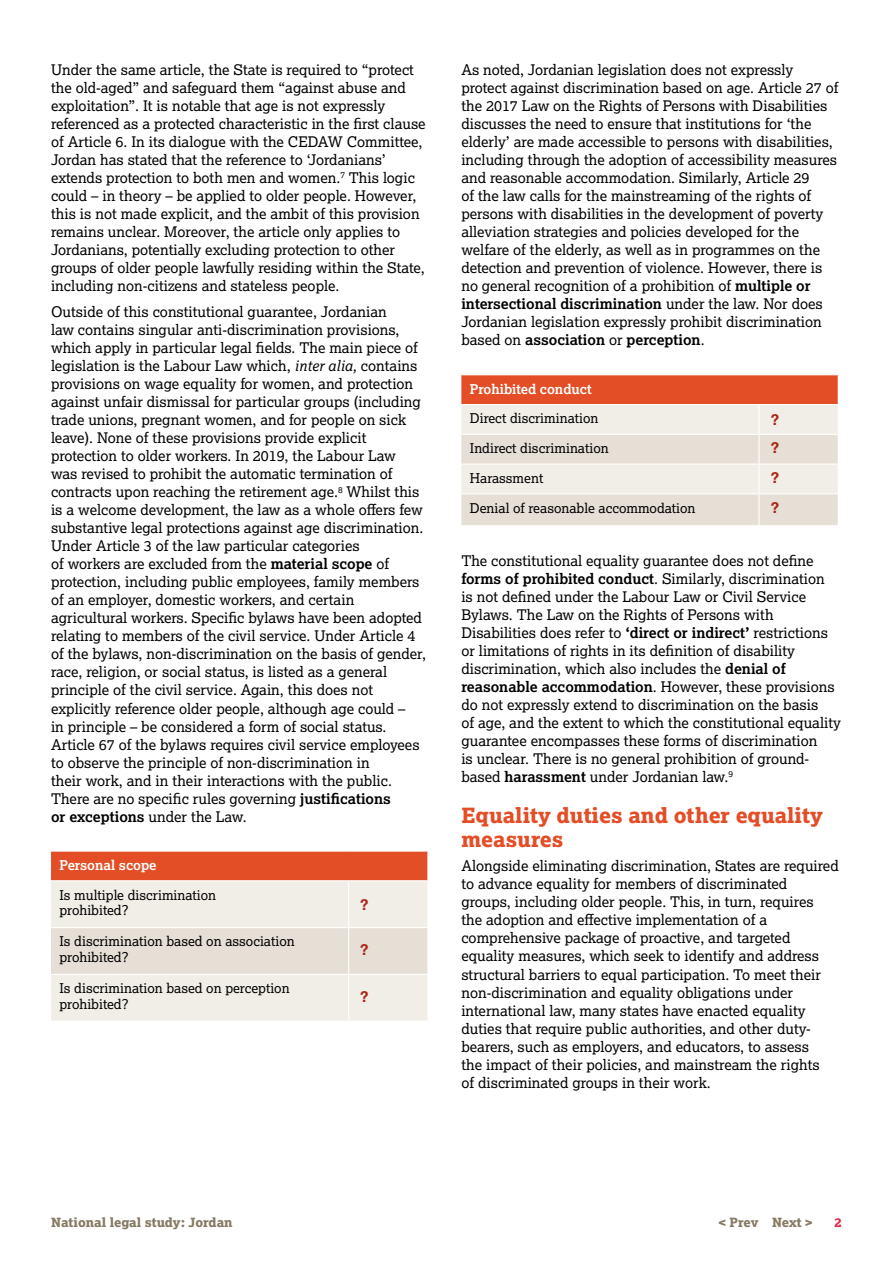
<style>
.page{position:relative;width:893px;height:1263px;background:#fff}
.page>*{position:absolute;margin:0;border:0;box-sizing:border-box;transform-origin:0 0}
.t1{font:21px/24px "Lexia X Bold";color:#e34e26}
.t2{font:700 15px/29.4px "Helvetica Neue LT Std";color:#ab2718}
.t3{font:14.7px/18px "Lexia";color:#000}
.t4{font:13.5px/15.8px "Lexia";color:#000}
.t5{font:700 13.5px "Lexia";color:#fff}
.t6{font:12.75px "Lexia X Bold";color:#867a64}
.t7{font:12.75px "Lexia X Bold";color:#e12e50}
.s1{font-style:italic}
.s2{font-weight:700}
</style>
<div class="page">
<div style="left:51px;top:852px;width:376px;height:28px;background:#e34e26"></div>
<div style="left:51px;top:881px;width:376px;height:139px;background:#f1eee8"></div>
<div style="left:51px;top:928px;width:376px;height:46px;background:#e5dfd6"></div>
<hr style="left:348px;top:881px;width:1px;height:46px;background:#fff">
<hr style="left:51px;top:927px;width:298px;height:1px;background:#fff">
<hr style="left:349px;top:927px;width:78px;height:1px;background:#fff">
<hr style="left:348px;top:928px;width:1px;height:46px;background:#fff">
<hr style="left:51px;top:974px;width:298px;height:1px;background:#fff">
<hr style="left:349px;top:974px;width:78px;height:1px;background:#fff">
<hr style="left:348px;top:975px;width:1px;height:45px;background:#fff">
<svg style="left:461px;top:375px;width:377px;height:150px;background:#e9c8bb"></svg>
<hr style="left:461px;top:404px;width:298px;height:1px;background:#fff">
<hr style="left:759px;top:404px;width:79px;height:1px;background:#fff">
<hr style="left:758px;top:405px;width:2px;height:29px;background:#fff">
<hr style="left:461px;top:434px;width:298px;height:1px;background:#fff">
<hr style="left:759px;top:434px;width:79px;height:1px;background:#fff">
<hr style="left:758px;top:435px;width:2px;height:28px;background:#fff">
<hr style="left:461px;top:463px;width:298px;height:2px;background:#fff">
<hr style="left:759px;top:463px;width:79px;height:2px;background:#fff">
<hr style="left:758px;top:465px;width:2px;height:28px;background:#fff">
<hr style="left:461px;top:493px;width:298px;height:1px;background:#fff">
<hr style="left:759px;top:493px;width:79px;height:1px;background:#fff">
<hr style="left:758px;top:494px;width:2px;height:31px;background:#fff">
<p class="t3" style="left:51px;top:60px;width:376px">Under the same article, the State is required to “protect the old-aged” and safeguard them “against abuse and exploitation”. It is notable that age is not expressly referenced as a protected characteristic in the first clause of Article 6. In its dialogue with the CEDAW Committee, Jordan has stated that the reference to ‘Jordanians’ extends protection to both men and women.<sup>7</sup> This logic could – in theory – be applied to older people. However, this is not made explicit, and the ambit of this provision remains unclear. Moreover, the article only applies to Jordanians, potentially excluding protection to other groups of older people lawfully residing within the State, including non-citizens and stateless people.</p>
<p class="t3" style="left:51px;top:303px;width:377px">Outside of this constitutional guarantee, Jordanian<br>law contains singular anti-discrimination provisions, which apply in particular legal fields. The main piece of legislation is the Labour Law which, <span class="s1">inter alia,</span> contains provisions on wage equality for women, and protection against unfair dismissal for particular groups (including trade unions, pregnant women, and for people on sick leave). None of these provisions provide explicit protection to older workers. In 2019, the Labour Law<br>was revised to prohibit the automatic termination of contracts upon reaching the retirement age.<sup>8</sup> Whilst this is a welcome development, the law as a whole offers few substantive legal protections against age discrimination.<br>Under Article 3 of the law particular categories<br>of workers are excluded from the <span class="s2">material scope</span> of protection, including public employees, family members of an employer, domestic workers, and certain agricultural workers. Specific bylaws have been adopted relating to members of the civil service. Under Article 4 of the bylaws, non-discrimination on the basis of gender, race, religion, or social status, is listed as a general principle of the civil service. Again, this does not explicitly reference older people, although age could –<br>in principle – be considered a form of social status.<br>Article 67 of the bylaws requires civil service employees to observe the principle of non-discrimination in<br>their work, and in their interactions with the public.<br>There are no specific rules governing <span class="s2">justifications<br>or exceptions</span> under the Law.</p>
<p class="t5" style="left:60px;top:856px;width:99px">Personal scope</p>
<p class="t4" style="left:60px;top:886px;width:158px">Is multiple discrimination prohibited?</p>
<p class="t4" style="left:60px;top:933px;width:237px">Is discrimination based on association prohibited?</p>
<p class="t4" style="left:60px;top:980px;width:232px">Is discrimination based on perception prohibited?</p>
<p class="t2" style="left:360px;top:890px;width:10px">?</p>
<p class="t2" style="left:360px;top:935px;width:10px">?</p>
<p class="t2" style="left:360px;top:982px;width:10px">?</p>
<p class="t3" style="left:461px;top:60px;width:379px">As noted, Jordanian legislation does not expressly protect against discrimination based on age. Article 27 of the 2017 Law on the Rights of Persons with Disabilities discusses the need to ensure that institutions for ‘the elderly’ are made accessible to persons with disabilities, including through the adoption of accessibility measures and reasonable accommodation. Similarly, Article 29<br>of the law calls for the mainstreaming of the rights of persons with disabilities in the development of poverty alleviation strategies and policies developed for the welfare of the elderly, as well as in programmes on the detection and prevention of violence. However, there is no general recognition of a prohibition of <span class="s2">multiple or intersectional discrimination</span> under the law. Nor does Jordanian legislation expressly prohibit discrimination based on <span class="s2">association</span> or <span class="s2">perception</span>.</p>
<p class="t5" style="left:470px;top:380px;width:123px">Prohibited conduct</p>
<p class="t4" style="left:470px;top:410px;width:130px">Direct discrimination</p>
<p class="t4" style="left:470px;top:440px;width:140px">Indirect discrimination</p>
<p class="t4" style="left:470px;top:470px;width:75px">Harassment</p>
<p class="t4" style="left:470px;top:499px;width:227px">Denial of reasonable accommodation</p>
<p class="t2" style="left:771px;top:404px;width:10px">?</p>
<p class="t2" style="left:771px;top:433px;width:10px">?</p>
<p class="t2" style="left:771px;top:463px;width:10px">? ?</p>
<p class="t3" style="left:461px;top:551px;width:381px">The constitutional equality guarantee does not define <span class="s2">forms of prohibited conduct</span>. Similarly, discrimination<br>is not defined under the Labour Law or Civil Service Bylaws. The Law on the Rights of Persons with Disabilities does refer to <span class="s2">‘direct or indirect’</span> restrictions or limitations of rights in its definition of disability discrimination, which also includes the <span class="s2">denial of reasonable accommodation</span>. However, these provisions do not expressly extend to discrimination on the basis<br>of age, and the extent to which the constitutional equality guarantee encompasses these forms of discrimination<br>is unclear. There is no general prohibition of ground&shy;based <span class="s2">harassment</span> under Jordanian law.<sup>9</sup></p>
<h1 class="t1" style="left:461px;top:803px;width:363px">Equality duties and other equality measures</h1>
<p class="t3" style="left:461px;top:857px;width:379px">Alongside eliminating discrimination, States are required to advance equality for members of discriminated groups, including older people. This, in turn, requires<br>the adoption and effective implementation of a comprehensive package of proactive, and targeted equality measures, which seek to identify and address structural barriers to equal participation. To meet their non-discrimination and equality obligations under international law, many states have enacted equality duties that require public authorities, and other duty&shy;bearers, such as employers, and educators, to assess<br>the impact of their policies, and mainstream the rights<br>of discriminated groups in their work.</p>
<p class="t6" style="left:51px;top:1214px;width:183px">National legal study: Jordan</p>
<p class="t6" style="left:719px;top:1214px;width:96px">&lt; Prev Next &gt;</p>
<p class="t7" style="left:834px;top:1214px;width:9px">2</p>
</div>
